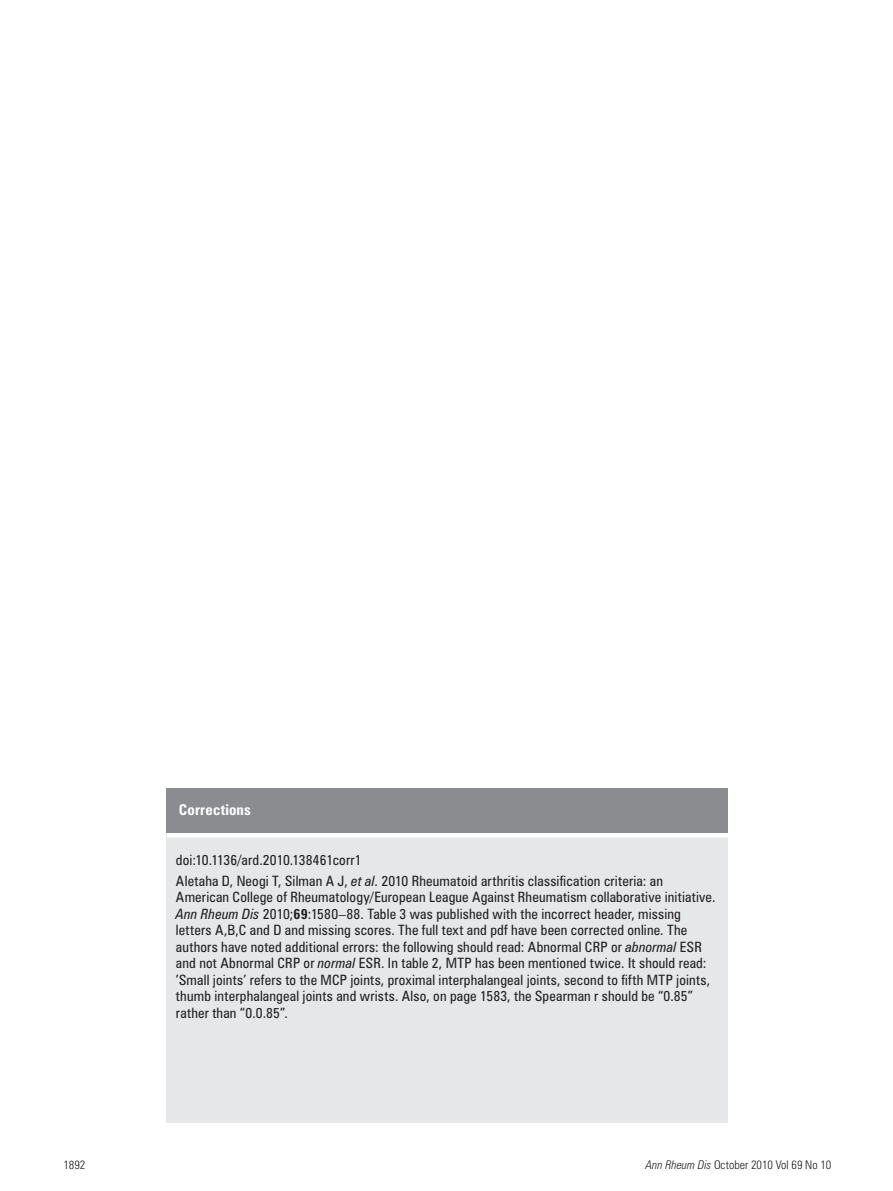
<style>
.page{position:relative;width:893px;height:1191px;background:#fff}
.page>*{position:absolute;margin:0;border:0;box-sizing:border-box;transform-origin:0 0}
.t1{font:700 condensed 15px "Zurich BT";letter-spacing:.015em;color:#fff}
.t2{font:condensed 14.25px/16.5px "Zurich BT";letter-spacing:.01em;color:#231f20}
.t3{font:300 condensed 12px "Zurich BT";color:#231f20}
.s1{font-style:italic}
.s2{font-weight:700}
</style>
<div class="page">
<div style="left:167px;top:788px;width:561px;height:45px;background:#8a8c8f"></div>
<div style="left:167px;top:833px;width:561px;height:289px;background:#e6e7e9"></div>
<hr style="left:167px;top:833px;width:561px;height:4px;background:#fff">
<p class="t1" style="left:179px;top:804px;width:73px">Corrections</p>
<p class="t2" style="left:176px;top:850px;width:489px;line-height:21px">doi:10.1136/ard.2010.138461corr1<br>Aletaha D, Neogi T, Silman A J, <span class="s1">et al</span>. 2010 Rheumatoid arthritis classification criteria: an</p>
<p class="t2" style="left:176px;top:890px;width:541px">American College of Rheumatology/European League Against Rheumatism collaborative initiative.<br><span class="s1">Ann Rheum Dis</span> 2010;<span class="s2">69</span>:1580–88. Table 3 was published with the incorrect header, missing letters A,B,C and D and missing scores. The full text and pdf have been corrected online. The authors have noted additional errors: the following should read: Abnormal CRP or <span class="s1">abnormal</span> ESR and not Abnormal CRP or <span class="s1">normal</span> ESR. In table 2, MTP has been mentioned twice. It should read: ’Small joints’ refers to the MCP joints, proximal interphalangeal joints, second to fifth MTP joints, thumb interphalangeal joints and wrists. Also, on page 1583, the Spearman r should be “0.85” rather than “0.0.85”.</p>
<p class="t3" style="left:63px;top:1160px;width:24px">1892</p>
<p class="t3" style="left:646px;top:1160px;width:187px"><span class="s1">Ann Rheum Dis</span> October 2010 Vol 69 No 10</p>
</div>
